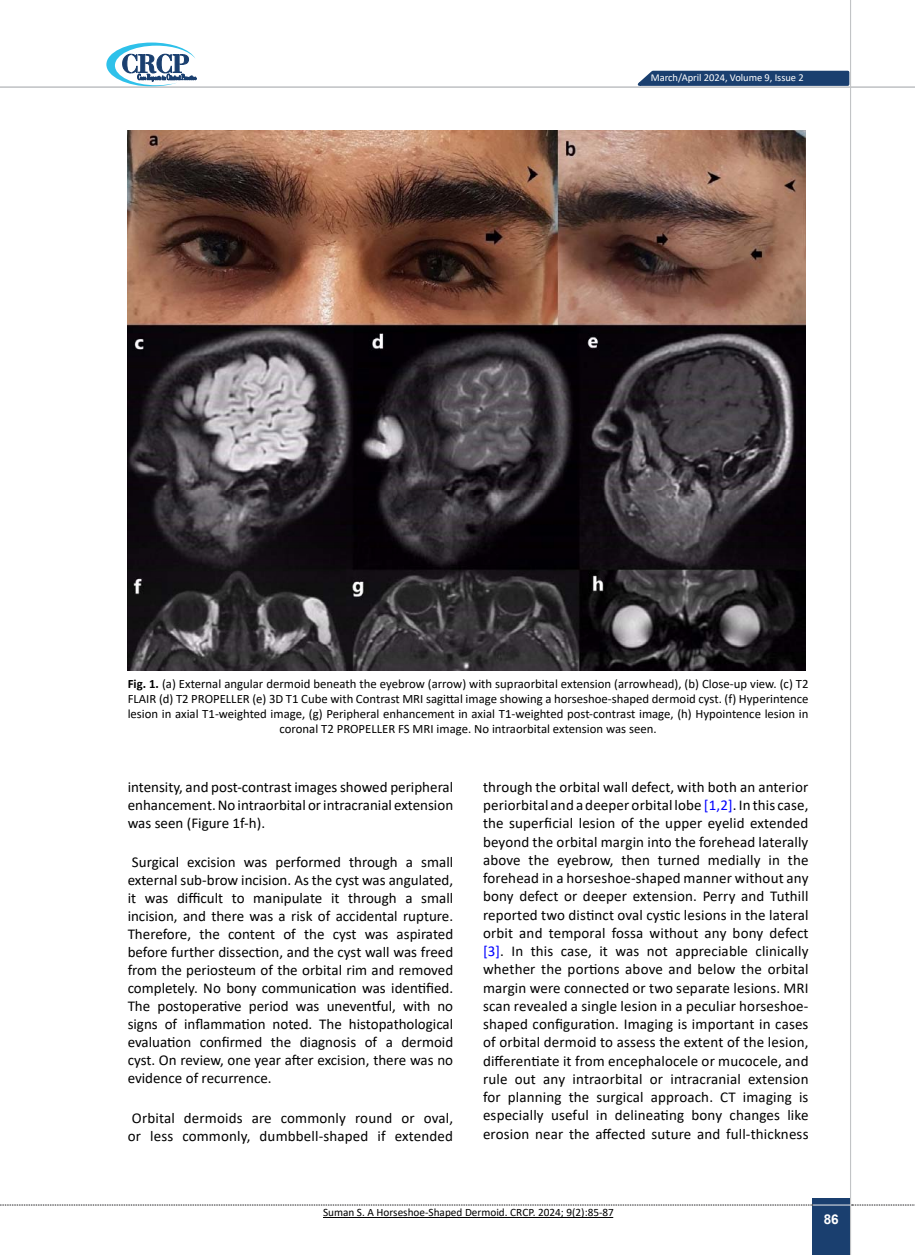
<style>
.page{position:relative;width:915px;height:1255px;background:#fff}
.page>*{position:absolute;margin:0;border:0;box-sizing:border-box;transform-origin:0 0}
.t1{font:15px/18.3px "Calibri";color:#000;text-align:justify}
.t2{font:700 13.5px "Arial";color:#fff}
.t3{font:12.75px/15px "Calibri";color:#000;text-align:center}
.t4{font:11.25px "Calibri";color:#000}
.t5{font:10.5px "Calibri";letter-spacing:-.005em;color:#fff}
.s1{font-weight:700}
.s2{color:#00f}
</style>
<div class="page">
<div style="left:812px;top:1198px;width:38px;height:56px;background:#1a3f6f"></div>
<hr style="left:849px;top:0;width:1px;height:1254px;background:#c2c4c6">
<hr style="left:812px;top:1204px;width:38px;height:1px;background:#ebebec">
<svg style="left:106px;top:43px;width:90px;height:43px"></svg>
<svg style="left:631px;top:69px;width:219px;height:18px;background:#47658b"></svg>
<hr style="left:0;top:87px;width:914px;height:1px;background:#c2c4c6">
<svg style="left:0;top:1204px;width:812px;height:1px"></svg>
<svg style="left:851px;top:1204px;width:64px;height:1px"></svg>
<hr style="left:323px;top:1216px;width:290px;height:1px;background:#000">
<img style="left:128px;top:130px;width:677px;height:540px">
<p class="t5" style="left:650px;top:70px;width:154px">March/April 2024, Volume 9, Issue 2</p>
<p class="t3" style="left:128px;top:676px;width:682px"><span class="s1">Fig. 1.</span> (a) External angular dermoid beneath the eyebrow (arrow) with supraorbital extension (arrowhead), (b) Close-up view. (c) T2<br>FLAIR (d) T2 PROPELLER (e) 3D T1 Cube with Contrast MRI sagittal image showing a horseshoe-shaped dermoid cyst. (f) Hyperintence lesion in axial T1-weighted image, (g) Peripheral enhancement in axial T1-weighted post-contrast image, (h) Hypointence lesion in coronal T2 PROPELLER FS MRI image. No intraorbital extension was seen.</p>
<p class="t1" style="left:128px;top:777px;width:327px">intensity, and post-contrast images showed peripheral enhancement. No intraorbital or intracranial extension was seen (Figure 1f-h).</p>
<p class="t1" style="left:128px;top:852px;width:327px">Surgical excision was performed through a small external sub-brow incision. As the cyst was angulated, it was difficult to manipulate it through a small incision, and there was a risk of accidental rupture.<br>Therefore, the content of the cyst was aspirated before further dissection, and the cyst wall was freed from the periosteum of the orbital rim and removed completely. No bony communication was identified.<br>The postoperative period was uneventful, with no signs of inflammation noted. The histopathological evaluation confirmed the diagnosis of a dermoid cyst. On review, one year after excision, there was no evidence of recurrence.</p>
<p class="t1" style="left:128px;top:1108px;width:327px">Orbital dermoids are commonly round or oval, or less commonly, dumbbell-shaped if extended</p>
<p class="t1" style="left:483px;top:777px;width:327px">through the orbital wall defect, with both an anterior periorbital and a deeper orbital lobe <span class="s2">[1,2]</span>. In this case, the superficial lesion of the upper eyelid extended beyond the orbital margin into the forehead laterally above the eyebrow, then turned medially in the forehead in a horseshoe-shaped manner without any bony defect or deeper extension. Perry and Tuthill reported two distinct oval cystic lesions in the lateral orbit and temporal fossa without any bony defect <span class="s2">[3]</span>. In this case, it was not appreciable clinically whether the portions above and below the orbital margin were connected or two separate lesions. MRI scan revealed a single lesion in a peculiar horseshoe&shy;shaped configuration. Imaging is important in cases of orbital dermoid to assess the extent of the lesion, differentiate it from encephalocele or mucocele, and rule out any intraorbital or intracranial extension for planning the surgical approach. CT imaging is especially useful in delineating bony changes like erosion near the affected suture and full-thickness</p>
<p class="t4" style="left:323px;top:1204px;width:292px">Suman S. A Horseshoe-Shaped Dermoid. CRCP. 2024; 9(2):85-87</p>
<p class="t2" style="left:823px;top:1211px;width:17px">86</p>
</div>
